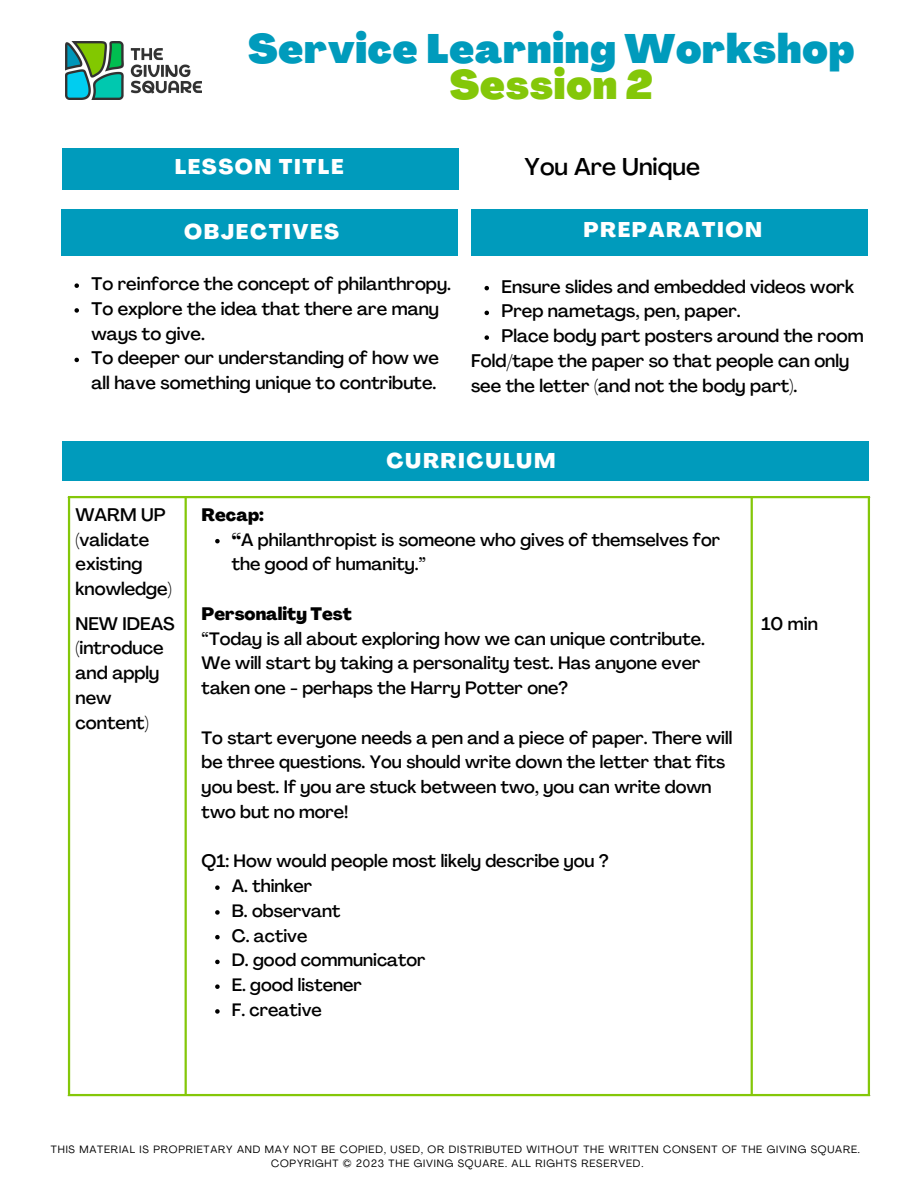
<style>
.page{position:relative;width:918px;height:1188px;background:#fff}
.page>*{position:absolute;margin:0;border:0;box-sizing:border-box;transform-origin:0 0}
.t1{font:900 40.35px/36px "Agrandir";letter-spacing:.02em;color:#009bbc;text-align:center}
.t2{font:500 24px "Agrandir";color:#000}
.t3{font:800 21px "Agrandir";letter-spacing:.075em;color:#fff}
.t4{font:500 18px/24.8px "Agrandir";color:#000}
.t5{font:500 17.7px/24.8px "Agrandir";color:#000}
.t6{font:800 17.7px "Agrandir";color:#000}
.t7{font:10.5px "Agrandir";letter-spacing:.075em;color:#000}
.s1{color:#84c709}
.s2{font-weight:800}
</style>
<div class="page">
<div style="left:63px;top:148px;width:396px;height:42px;background:#009bbc"></div>
<div style="left:63px;top:441px;width:806px;height:40px;background:#009bbc"></div>
<img style="left:65px;top:41px;width:136px;height:59px">
<div style="left:61px;top:209px;width:396px;height:47px;background:#009bbc"></div>
<div style="left:471px;top:209px;width:396px;height:47px;background:#009bbc"></div>
<hr style="left:68px;top:498px;width:2px;height:596px;background:#84c709">
<hr style="left:185px;top:498px;width:2px;height:596px;background:#84c709">
<hr style="left:751px;top:498px;width:2px;height:596px;background:#84c709">
<hr style="left:868px;top:498px;width:2px;height:596px;background:#84c709">
<hr style="left:68px;top:496px;width:802px;height:2px;background:#84c709">
<hr style="left:68px;top:1094px;width:802px;height:2px;background:#84c709">
<svg style="left:215px;top:539px;width:5px;height:4px"></svg>
<svg style="left:215px;top:885px;width:5px;height:5px"></svg>
<svg style="left:215px;top:910px;width:5px;height:5px"></svg>
<svg style="left:215px;top:935px;width:5px;height:4px"></svg>
<svg style="left:215px;top:960px;width:5px;height:4px"></svg>
<svg style="left:215px;top:984px;width:5px;height:5px"></svg>
<svg style="left:215px;top:1009px;width:5px;height:5px"></svg>
<svg style="left:485px;top:286px;width:4px;height:4px"></svg>
<svg style="left:485px;top:311px;width:4px;height:4px"></svg>
<svg style="left:485px;top:335px;width:4px;height:5px"></svg>
<svg style="left:74px;top:283px;width:5px;height:5px"></svg>
<svg style="left:74px;top:308px;width:5px;height:5px"></svg>
<svg style="left:74px;top:358px;width:5px;height:4px"></svg>
<h2 class="t1" style="left:248px;top:35px;width:608px">Service Learning Workshop<br><span class="s1">Session 2</span></h2>
<h3 class="t3" style="left:175px;top:158px;width:170px">LESSON TITLE</h3>
<h3 class="t2" style="left:525px;top:157px;width:177px">You Are Unique</h3>
<p class="t3" style="left:184px;top:223px;width:156px">OBJECTIVES</p>
<p class="t3" style="left:583px;top:221px;width:180px">PREPARATION</p>
<p class="t4" style="left:92px;top:273px;width:361px">To reinforce the concept of philanthropy.</p>
<p class="t4" style="left:92px;top:298px;width:349px">To explore the idea that there are many ways to give.</p>
<h5 class="t4" style="left:92px;top:348px;width:349px">To deeper our understanding of how we all have something unique to contribute.</h5>
<p class="t4" style="left:502px;top:276px;width:354px">Ensure slides and embedded videos work</p>
<p class="t4" style="left:502px;top:301px;width:241px">Prep nametags, pen, paper.</p>
<p class="t4" style="left:502px;top:325px;width:364px">Place body part posters around the room</p>
<p class="t4" style="left:471px;top:350px;width:380px">Fold/tape the paper so that people can only see the letter (and not the body part).</p>
<p class="t3" style="left:386px;top:452px;width:171px">CURRICULUM</p>
<p class="t4" style="left:76px;top:504px;width:98px">WARM UP (validate existing knowledge)</p>
<p class="t6" style="left:202px;top:508px;width:64px">Recap:</p>
<h5 class="t5" style="left:232px;top:529px;width:490px"><span class="s2">“</span>A philanthropist is someone who gives of themselves for the good of humanity.”</h5>
<h3 class="t5" style="left:202px;top:603px;width:505px"><span class="s2">Personality Test<br></span>“Today is all about exploring how we can unique contribute.<br>We will start by taking a personality test. Has anyone ever taken one - perhaps the Harry Potter one?</h3>
<h5 class="t5" style="left:202px;top:727px;width:532px">To start everyone needs a pen and a piece of paper. There will be three questions. You should write down the letter that fits you best. If you are stuck between two, you can write down two but no more!</h5>
<h5 class="t5" style="left:202px;top:851px;width:408px">Q1: How would people most likely describe you ?</h5>
<h4 class="t5" style="left:232px;top:875px;width:82px">A. thinker</h4>
<h5 class="t5" style="left:232px;top:900px;width:110px">B. observant</h5>
<p class="t5" style="left:232px;top:925px;width:77px">C. active</p>
<h5 class="t5" style="left:232px;top:950px;width:195px">D. good communicator</h5>
<h5 class="t5" style="left:232px;top:974px;width:132px">E. good listener</h5>
<h5 class="t5" style="left:232px;top:999px;width:92px">F. creative</h5>
<p class="t4" style="left:76px;top:613px;width:101px">NEW IDEAS (introduce and apply new content)</p>
<p class="t4" style="left:762px;top:613px;width:58px">10 min</p>
<h3 class="t7" style="left:51px;top:1145px;width:811px">THIS MATERIAL IS PROPRIETARY AND MAY NOT BE COPIED, USED, OR DISTRIBUTED WITHOUT THE WRITTEN CONSENT OF THE GIVING SQUARE.</h3>
<p class="t7" style="left:271px;top:1159px;width:374px">COPYRIGHT © 2023 THE GIVING SQUARE. ALL RIGHTS RESERVED.</p>
</div>
